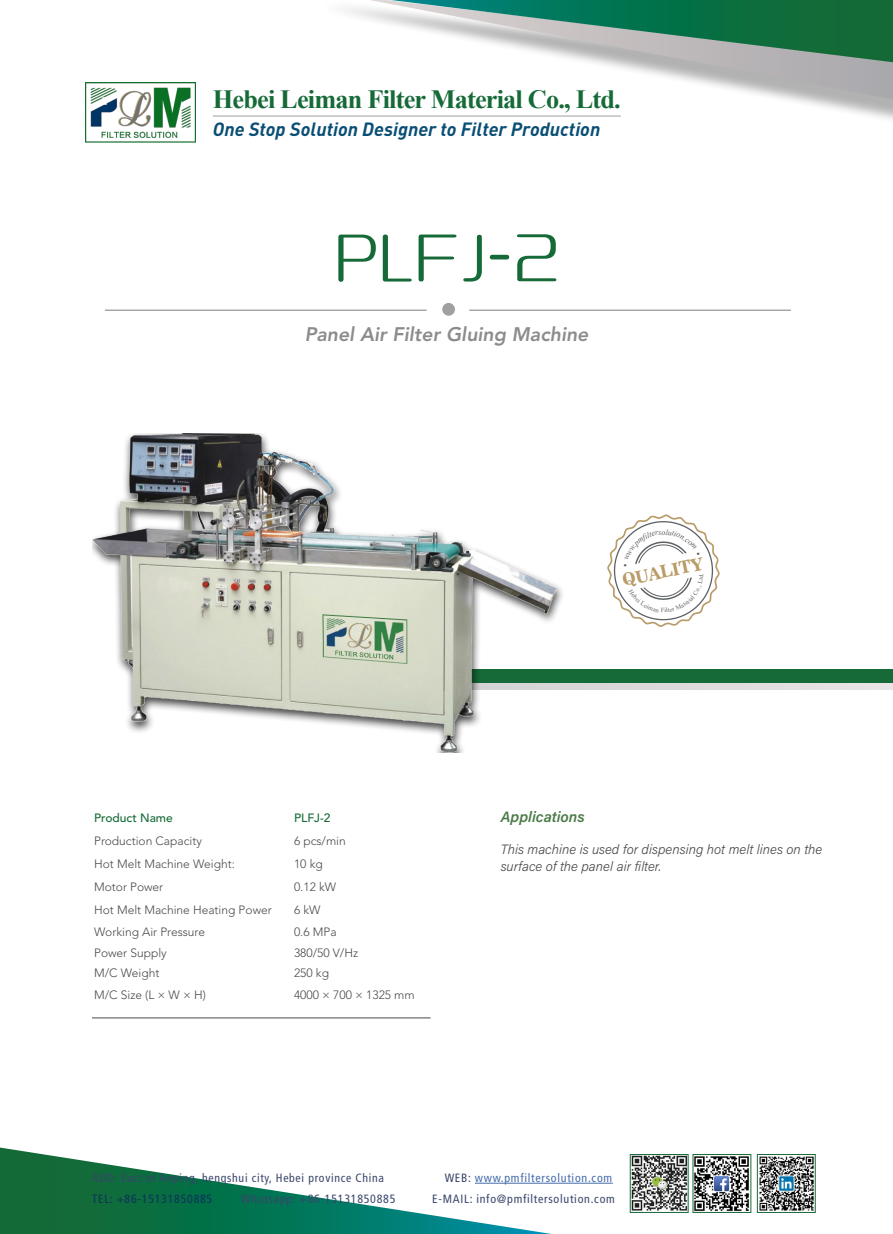
<style>
.page{position:relative;width:893px;height:1234px;background:#fff}
.page>*{position:absolute;margin:0;border:0;box-sizing:border-box;transform-origin:0 0}
.t1{font:57px "Dream Font Xiaoyu GB Light";color:#156a37}
.t2{font:700 26.25px "Times New Roman";letter-spacing:-.03em;color:#156a37}
.t3{font:italic 800 19.5px "Avenir LT Std";color:#3f3f41}
.t4{font:italic 700 18.9px "DIN";color:#094e75}
.t5{font:17.1px "News 706 BT Bold C";color:#b99c67}
.t6{font:15px "Acumin Variable Concept";letter-spacing:.035em;color:#4b7a47}
.t7{font:13.5px/16.5px "Acumin Variable Concept";letter-spacing:.005em;color:#4c4948}
.t8{font:300 12px "Avenir LT Std";color:#4c4948}
.t9{font:condensed 12px "Frutiger";letter-spacing:.06em;color:#39456b}
.t10{font:condensed 12px "Frutiger";letter-spacing:.06em;color:#466cab}
.t11{font:condensed 12px "Frutiger";letter-spacing:.06em;color:#0e325c}
.t12{font:500 12px "Avenir LT Std";color:#156a37}
.s1{color:#39456b}
</style>
<div class="page">
<img style="left:85px;top:83px;width:111px;height:60px">
<hr style="left:213px;top:116px;width:408px;height:1px;background:#4c4948">
<div style="left:318px;top:0;width:575px;height:132px;background:#000;opacity:.75"></div>
<svg style="left:341px;top:64px;width:552px;height:47px"></svg>
<svg style="left:0;top:1147px;width:568px;height:86px"></svg>
<svg style="left:318px;top:0;width:575px;height:64px"></svg>
<img style="left:759px;top:1156px;width:54px;height:54px">
<div style="left:757px;top:1154px;width:58px;height:58px;border:1px solid #156a37"></div>
<img style="left:695px;top:1156px;width:54px;height:54px">
<div style="left:693px;top:1154px;width:58px;height:58px;border:1px solid #156a37"></div>
<img style="left:632px;top:1156px;width:54px;height:54px">
<div style="left:630px;top:1154px;width:58px;height:58px;border:1px solid #156a37"></div>
<hr style="left:475px;top:1182px;width:138px;height:1px;background:#466cab">
<svg style="left:566px;top:682px;width:327px;height:7px;background:#c3ccc5"></svg>
<div style="left:344px;top:669px;width:549px;height:13px;background:#156a37"></div>
<hr style="left:105px;top:310px;width:322px;height:1px;background:#000">
<hr style="left:469px;top:310px;width:322px;height:1px;background:#000">
<div style="left:442px;top:303px;width:13px;height:12px;background:#9fa0a0;border-radius:50%"></div>
<img style="left:92px;top:433px;width:466px;height:319px">
<hr style="left:92px;top:1017px;width:200px;height:1px;background:#4c4948">
<hr style="left:292px;top:1017px;width:139px;height:1px;background:#4c4948">
<svg style="left:607px;top:514px;width:113px;height:112px"></svg>
<h2 class="t2" style="left:213px;top:81px;width:409px">Hebei Leiman Filter Material Co., Ltd.</h2>
<h3 class="t4" style="left:213px;top:117px;width:389px">One Stop Solution Designer to Filter Production</h3>
<h1 class="t1" style="left:335px;top:224px;width:226px">PLFJ-2</h1>
<h3 class="t3" style="left:304px;top:322px;width:285px">Panel Air Filter Gluing Machine</h3>
<h3 class="t5" style="left:620px;top:570px;width:84px;rotate:-12deg">QUALITY</h3>
<p class="t12" style="left:94px;top:810px;width:80px">Product Name</p>
<p class="t12" style="left:294px;top:810px;width:38px">PLFJ-2</p>
<p class="t8" style="left:94px;top:833px;width:109px">Production Capacity</p>
<p class="t8" style="left:294px;top:833px;width:53px">6 pcs/min</p>
<p class="t8" style="left:94px;top:856px;width:142px">Hot Melt Machine Weight:</p>
<p class="t8" style="left:294px;top:856px;width:30px">10 kg</p>
<p class="t8" style="left:94px;top:879px;width:71px">Motor Power</p>
<p class="t8" style="left:294px;top:879px;width:44px">0.12 kW</p>
<p class="t8" style="left:94px;top:902px;width:179px">Hot Melt Machine Heating Power</p>
<p class="t8" style="left:294px;top:902px;width:28px">6 kW</p>
<p class="t8" style="left:94px;top:924px;width:112px">Working Air Pressure</p>
<p class="t8" style="left:294px;top:924px;width:44px">0.6 MPa</p>
<p class="t8" style="left:94px;top:946px;width:74px">Power Supply</p>
<p class="t8" style="left:294px;top:946px;width:66px">380/50 V/Hz</p>
<p class="t8" style="left:94px;top:965px;width:67px">M/C Weight</p>
<p class="t8" style="left:294px;top:965px;width:36px">250 kg</p>
<p class="t8" style="left:94px;top:987px;width:113px">M/C Size (L × W × H)</p>
<p class="t8" style="left:294px;top:987px;width:122px">4000 × 700 × 1325 mm</p>
<p class="t6" style="left:501px;top:806px;width:85px">Applications</p>
<p class="t7" style="left:501px;top:840px;width:323px">This machine is used for dispensing hot melt lines on the surface of the panel air filter.</p>
<p class="t9" style="left:92px;top:1170px;width:293px">ADD: East of Anping, hengshui city, Hebei province China</p>
<p class="t10" style="left:445px;top:1170px;width:169px"><span class="s1">WEB:</span> www.pmfiltersolution.com</p>
<p class="t11" style="left:92px;top:1191px;width:122px">TEL: +86-15131850885</p>
<p class="t9" style="left:241px;top:1191px;width:156px">Whatsapp: +86-15131850885</p>
<p class="t9" style="left:432px;top:1191px;width:184px">E-MAIL: info@pmfiltersolution.com</p>
</div>
